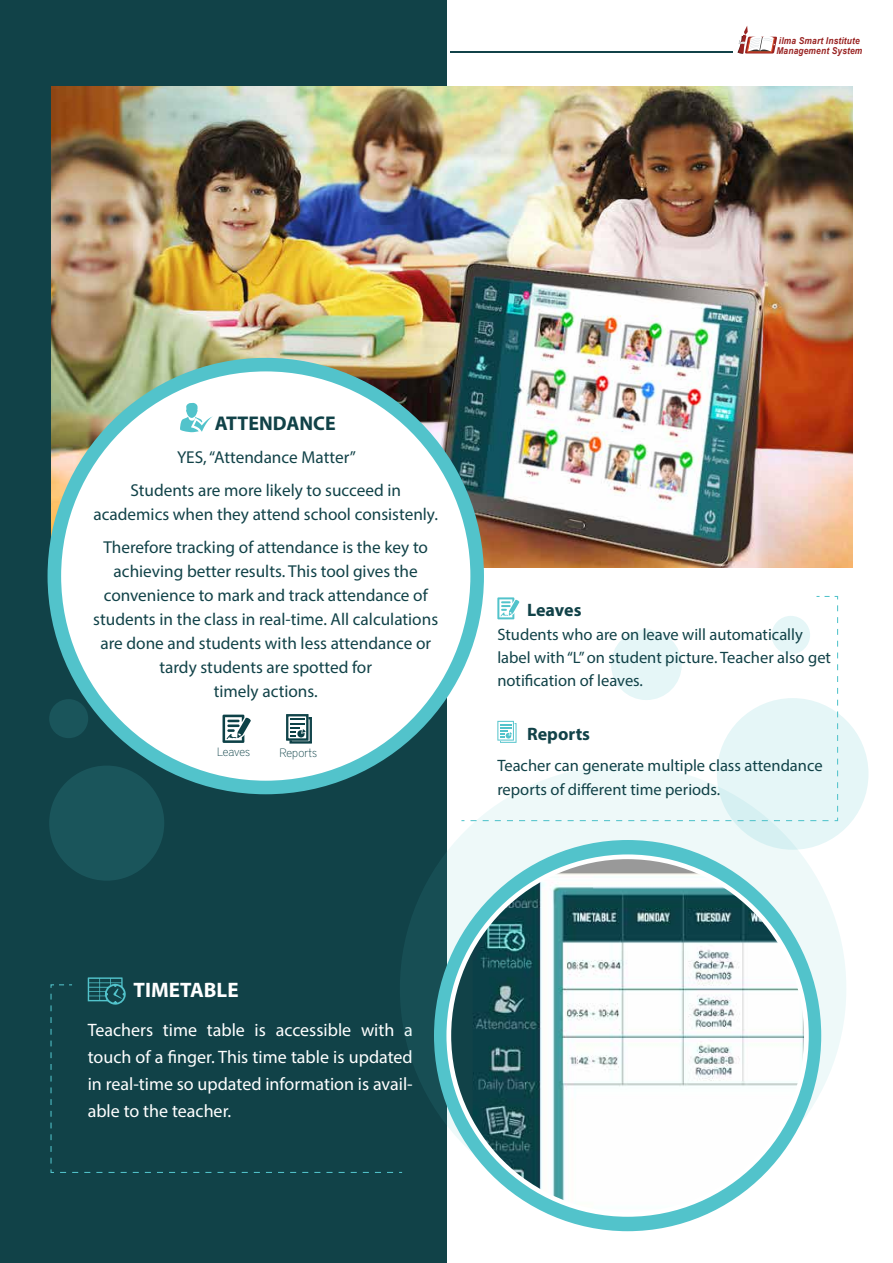
<style>
.page{position:relative;width:893px;height:1263px;background:#fff}
.page>*{position:absolute;margin:0;border:0;box-sizing:border-box;transform-origin:0 0}
.t1{font:700 21px "Myriad Pro";color:#fff}
.t2{font:700 19.95px "Myriad Pro";color:#114248}
.t3{font:18px/27px "Myriad Pro";color:#fff;text-align:justify}
.t4{font:700 18px "Myriad Pro";color:#114248}
.t5{font:17.25px/24px "Myriad Pro";color:#114248;text-align:center}
.t6{font:16.5px/23.4px "Myriad Pro";color:#114248}
.t7{font:100 12px "District Pro";color:#0d4147}
.t8{font:italic 700 9.45px/9.4px "Arial";letter-spacing:.02em;color:#992322;scale:.88 1}
</style>
<div class="page">
<div style="left:0;top:0;width:446px;height:1263px;background:#114248"></div>
<hr style="left:451px;top:51px;width:282px;height:1px;background:#114248">
<svg style="left:50px;top:977px;width:352px;height:196px"></svg>
<img style="left:51px;top:86px;width:801px;height:481px">
<div style="left:48px;top:358px;width:436px;height:436px;background:#52c3cb;border-radius:50%"></div>
<div style="left:61px;top:371px;width:409px;height:410px;background:#fff;border-radius:50%"></div>
<svg style="left:223px;top:715px;width:28px;height:28px"></svg>
<svg style="left:286px;top:714px;width:26px;height:29px"></svg>
<svg style="left:180px;top:402px;width:33px;height:30px"></svg>
<div style="left:49px;top:765px;width:115px;height:116px;background:#1a555b;border-radius:50%"></div>
<div style="left:49px;top:699px;width:39px;height:39px;background:#1a555b;border-radius:50%"></div>
<svg style="left:400px;top:765px;width:446px;height:447px;fill:#eef9f9"></svg>
<svg style="left:717px;top:698px;width:151px;height:152px;background:#e2f4f6"></svg>
<div style="left:434px;top:840px;width:387px;height:391px;background:#52c3cb;border-radius:50%"></div>
<svg style="left:449px;top:857px;width:357px;height:357px;background:#315b61"></svg>
<img style="left:473px;top:857px;width:333px;height:357px">
<svg style="left:737px;top:26px;width:40px;height:28px"></svg>
<svg style="left:461px;top:595px;width:378px;height:227px"></svg>
<p class="t8" style="left:776px;top:36px;width:99px">ilma Smart Institute<br>Management System</p>
<p class="t2" style="left:215px;top:410px;width:122px">ATTENDANCE</p>
<p class="t5" style="left:130px;top:440px;width:272px;line-height:33px">YES, “Attendance Matter”<br>Students are more likely to succeed in</p>
<p class="t5" style="left:94px;top:497px;width:346px;line-height:33px">academics when they attend school consistenly.<br>Therefore tracking of attendance is the key to</p>
<p class="t5" style="left:93px;top:559px;width:346px">achieving better results. This tool gives the convenience to mark and track attendance of students in the class in real-time. All calculations are done and students with less attendance or tardy students are spotted for<br>timely actions.</p>
<p class="t7" style="left:217px;top:743px;width:35px">Leaves</p>
<p class="t7" style="left:280px;top:744px;width:39px">Reports</p>
<p class="t4" style="left:527px;top:599px;width:56px">Leaves</p>
<p class="t6" style="left:497px;top:622px;width:335px">Students who are on leave will automatically label with “L” on student picture. Teacher also get notification of leaves.</p>
<p class="t4" style="left:527px;top:722px;width:65px">Reports</p>
<p class="t6" style="left:497px;top:754px;width:327px">Teacher can generate multiple class attendance reports of different time periods.</p>
<p class="t1" style="left:134px;top:976px;width:106px">TIMETABLE</p>
<p class="t3" style="left:88px;top:1016px;width:327px">Teachers time table is accessible with a touch of a finger. This time table is updated in real-time so updated information is avail&shy;able to the teacher.</p>
</div>
